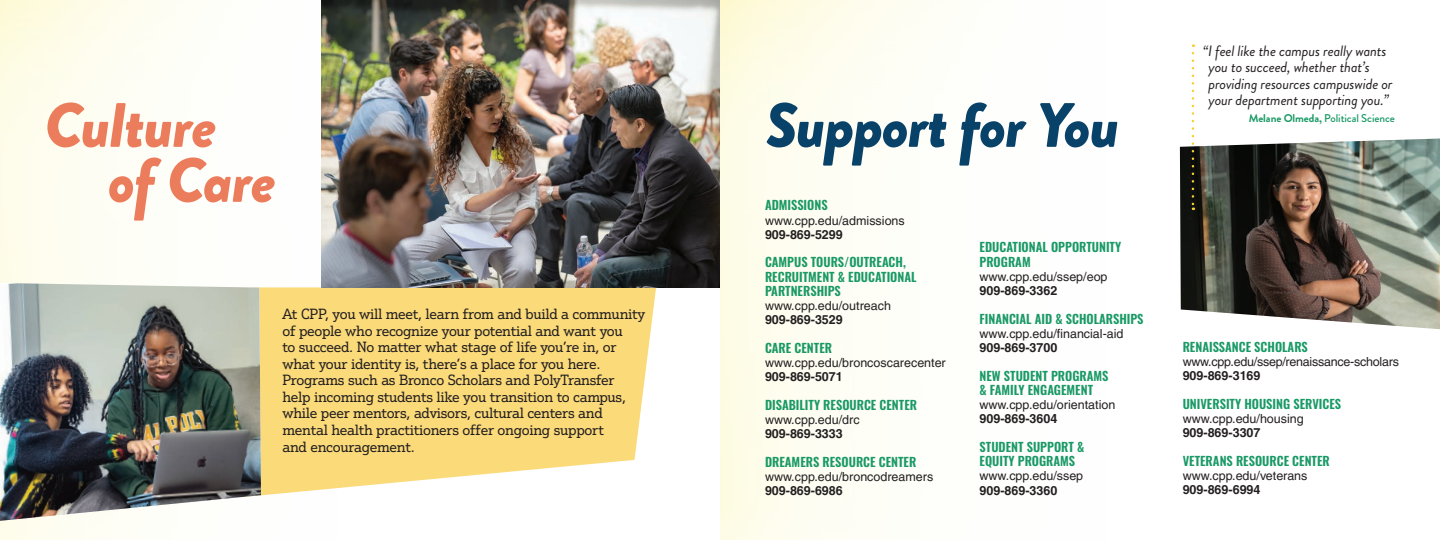
<style>
.page{position:relative;width:1440px;height:540px;background:#fff}
.page>*{position:absolute;margin:0;border:0;box-sizing:border-box;transform-origin:0 0}
.t1{font:italic 900 62.5px/55px "Brandon Grotesque";letter-spacing:-.02em;color:#ec7d5c}
.t2{font:italic 900 62.5px "Brandon Grotesque";letter-spacing:-.02em;color:#094269}
.t3{font:italic 15px/16.2px "Brandon Grotesque";letter-spacing:-.01em;color:#231f20}
.t4{font:14.38px/16.5px "Justus Pro";letter-spacing:-.02em;color:#231f20}
.t5{font:600 12.5px/14.2px "Oswald";color:#199965}
.t6{font:12.5px "Helvetica LT Pro";color:#231f20}
.t7{font:700 12.5px "Helvetica LT Pro";color:#231f20}
.t8{font:12.5px "Helvetica LT Pro";letter-spacing:-.02em;color:#231f20}
.t9{font:500 11.25px "Brandon Grotesque";letter-spacing:-.005em;color:#199965}
.s1{font-weight:700}
</style>
<div class="page">
<svg style="left:261px;top:287px;width:395px;height:209px;background:#fadd88"></svg>
<img style="left:0;top:283px;width:261px;height:238px">
<img style="left:321px;top:0;width:399px;height:287px">
<img style="left:1180px;top:139px;width:260px;height:190px">
<svg style="left:1192px;top:53px;width:2px;height:157px"></svg>
<h1 class="t1" style="left:108px;top:98px;width:169px;text-indent:-64px">Culture of Care</h1>
<h1 class="t2" style="left:766px;top:80px;width:356px">Support for You</h1>
<p class="t5" style="left:765px;top:199px;width:64px">ADMISSIONS</p>
<p class="t6" style="left:765px;top:213px;width:141px">www.cpp.edu/admissions</p>
<p class="t7" style="left:765px;top:227px;width:79px">909-869-5299</p>
<p class="t5" style="left:765px;top:256px;width:153px">CAMPUS TOURS/OUTREACH,<br>RECRUITMENT &amp; EDUCATIONAL<br>PARTNERSHIPS</p>
<p class="t6" style="left:765px;top:299px;width:127px">www.cpp.edu/outreach</p>
<p class="t7" style="left:765px;top:312px;width:79px">909-869-3529</p>
<p class="t5" style="left:765px;top:341px;width:69px">CARE CENTER</p>
<p class="t6" style="left:765px;top:356px;width:182px">www.cpp.edu/broncoscarecenter</p>
<p class="t7" style="left:765px;top:369px;width:79px">909-869-5071</p>
<p class="t5" style="left:765px;top:398px;width:154px">DISABILITY RESOURCE CENTER</p>
<p class="t6" style="left:765px;top:413px;width:96px">www.cpp.edu/drc</p>
<p class="t7" style="left:765px;top:426px;width:79px">909-869-3333</p>
<p class="t5" style="left:765px;top:455px;width:153px">DREAMERS RESOURCE CENTER</p>
<p class="t6" style="left:765px;top:470px;width:170px">www.cpp.edu/broncodreamers</p>
<p class="t7" style="left:765px;top:483px;width:79px">909-869-6986</p>
<p class="t5" style="left:980px;top:241px;width:143px">EDUCATIONAL OPPORTUNITY<br>PROGRAM</p>
<p class="t6" style="left:980px;top:269px;width:130px">www.cpp.edu/ssep/eop</p>
<p class="t7" style="left:980px;top:283px;width:79px">909-869-3362</p>
<p class="t5" style="left:980px;top:312px;width:166px">FINANCIAL AID &amp; SCHOLARSHIPS</p>
<p class="t6" style="left:980px;top:326px;width:146px">www.cpp.edu/financial-aid</p>
<p class="t7" style="left:980px;top:340px;width:79px">909-869-3700</p>
<p class="t5" style="left:980px;top:369px;width:130px">NEW STUDENT PROGRAMS &amp; FAMILY ENGAGEMENT</p>
<p class="t6" style="left:980px;top:397px;width:137px">www.cpp.edu/orientation</p>
<p class="t7" style="left:980px;top:411px;width:79px">909-869-3604</p>
<p class="t5" style="left:980px;top:440px;width:106px">STUDENT SUPPORT &amp;<br>EQUITY PROGRAMS</p>
<p class="t6" style="left:980px;top:469px;width:105px">www.cpp.edu/ssep</p>
<p class="t7" style="left:980px;top:483px;width:79px">909-869-3360</p>
<p class="t4" style="left:282px;top:305px;width:364px">At CPP, you will meet, learn from and build a community of people who recognize your potential and want you<br>to succeed. No matter what stage of life you’re in, or what your identity is, there’s a place for you here.<br>Programs such as Bronco Scholars and PolyTransfer help incoming students like you transition to campus, while peer mentors, advisors, cultural centers and mental health practitioners offer ongoing support<br>and encouragement.</p>
<p class="t3" style="left:1208px;top:43px;width:186px;text-indent:-6px">“I feel like the campus really wants you to succeed, whether that’s providing resources campuswide or your department supporting you.”</p>
<p class="t9" style="left:1249px;top:111px;width:148px"><span class="s1">Melane Olmeda,</span> Political Science</p>
<p class="t5" style="left:1183px;top:340px;width:127px">RENAISSANCE SCHOLARS</p>
<p class="t8" style="left:1183px;top:355px;width:218px">www.cpp.edu/ssep/renaissance-scholars</p>
<p class="t7" style="left:1183px;top:368px;width:79px">909-869-3169</p>
<p class="t5" style="left:1183px;top:397px;width:160px">UNIVERSITY HOUSING SERVICES</p>
<p class="t6" style="left:1183px;top:412px;width:123px">www.cpp.edu/housing</p>
<p class="t7" style="left:1183px;top:425px;width:79px">909-869-3307</p>
<p class="t5" style="left:1183px;top:454px;width:149px">VETERANS RESOURCE CENTER</p>
<p class="t6" style="left:1183px;top:469px;width:126px">www.cpp.edu/veterans</p>
<p class="t7" style="left:1183px;top:482px;width:79px">909-869-6994</p>
</div>
